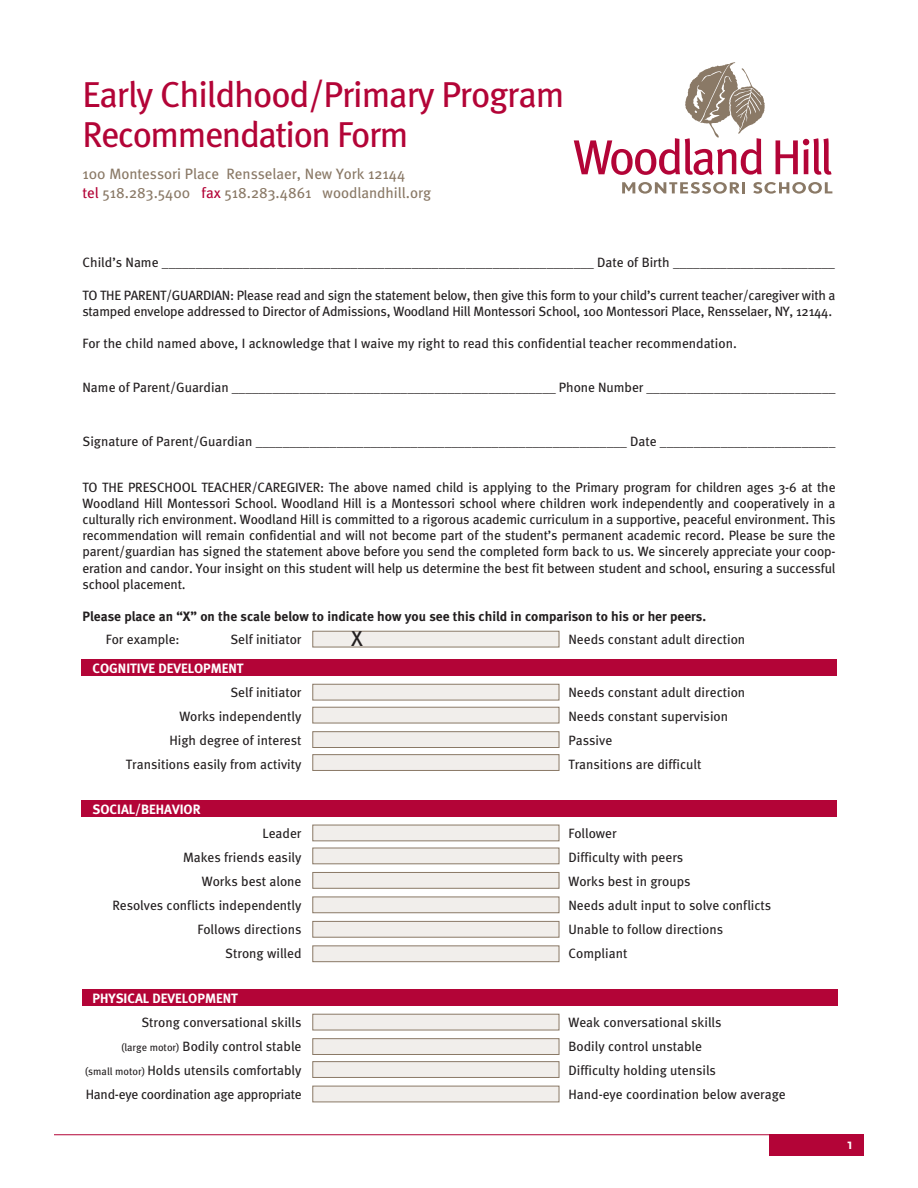
<style>
.page{position:relative;width:918px;height:1188px;background:#fff}
.page>*{position:absolute;margin:0;border:0;box-sizing:border-box;transform-origin:0 0}
.t1{font:36px/40.5px "Meta";letter-spacing:-.03em;color:#b30437}
.t2{font:21.6px "Meta";color:#231f20}
.t3{font:15px "Meta";color:#8a7966}
.t4{font:700 15px "Scala Sans";color:#fff}
.t5{font:13.5px/16.2px "Meta";color:#231f20;text-align:justify}
.t6{font:13.5px/16.2px "Meta";letter-spacing:-.02em;color:#231f20}
.t7{font:700 13.5px "Meta";color:#231f20}
.t8{font:700 13.5px "Meta";color:#fff}
.s1{color:#b30437}
.s2{font-size:10.5px}
</style>
<div class="page">
<div style="left:82px;top:990px;width:756px;height:16px;background:#b30437"></div>
<div style="left:81px;top:800px;width:756px;height:17px;background:#b30437"></div>
<svg style="left:622px;top:182px;width:123px;height:12px"></svg>
<svg style="left:753px;top:182px;width:79px;height:12px"></svg>
<svg style="left:574px;top:62px;width:191px;height:113px"></svg>
<svg style="left:776px;top:138px;width:56px;height:37px"></svg>
<hr style="left:54px;top:1134px;width:810px;height:1px;background:#b30437">
<div style="left:770px;top:1134px;width:94px;height:21px;background:#b30437"></div>
<div style="left:313px;top:631px;width:246px;height:16px;background:#f1eeeb;border:1px solid #8a7966"></div>
<div style="left:313px;top:684px;width:246px;height:16px;background:#f1eeeb;border:1px solid #8a7966"></div>
<div style="left:313px;top:707px;width:246px;height:16px;background:#f1eeeb;border:1px solid #8a7966"></div>
<div style="left:313px;top:731px;width:246px;height:17px;background:#f1eeeb;border:1px solid #8a7966"></div>
<div style="left:313px;top:754px;width:246px;height:17px;background:#f1eeeb;border:1px solid #8a7966"></div>
<div style="left:313px;top:825px;width:246px;height:16px;background:#f1eeeb;border:1px solid #8a7966"></div>
<div style="left:313px;top:848px;width:246px;height:16px;background:#f1eeeb;border:1px solid #8a7966"></div>
<div style="left:313px;top:872px;width:246px;height:16px;background:#f1eeeb;border:1px solid #8a7966"></div>
<div style="left:313px;top:897px;width:246px;height:16px;background:#f1eeeb;border:1px solid #8a7966"></div>
<div style="left:313px;top:921px;width:246px;height:16px;background:#f1eeeb;border:1px solid #8a7966"></div>
<div style="left:313px;top:946px;width:246px;height:16px;background:#f1eeeb;border:1px solid #8a7966"></div>
<div style="left:313px;top:1014px;width:246px;height:16px;background:#f1eeeb;border:1px solid #8a7966"></div>
<div style="left:313px;top:1038px;width:246px;height:17px;background:#f1eeeb;border:1px solid #8a7966"></div>
<div style="left:313px;top:1061px;width:246px;height:17px;background:#f1eeeb;border:1px solid #8a7966"></div>
<div style="left:313px;top:1086px;width:246px;height:16px;background:#f1eeeb;border:1px solid #8a7966"></div>
<div style="left:81px;top:660px;width:756px;height:16px;background:#b30437"></div>
<p class="t1" style="left:82px;top:73px;width:483px">Early Childhood/Primary Program<br>Recommendation Form</p>
<p class="t3" style="left:82px;top:165px;width:325px">100 Montessori Place Rensselaer, New York 12144</p>
<p class="t3" style="left:82px;top:184px;width:350px"><span class="s1">tel</span> 518.283.5400 <span class="s1">fax</span> 518.283.4861 woodlandhill.org</p>
<p class="t5" style="left:82px;top:254px;width:754px">Child’s Name ________________________________________________________________ Date of Birth ________________________</p>
<p class="t6" style="left:82px;top:287px;width:755px">TO THE PARENT/GUARDIAN: Please read and sign the statement below, then give this form to your child’s current teacher/caregiver with a stamped envelope addressed to Director of Admissions, Woodland Hill Montessori School, 100 Montessori Place, Rensselaer, NY, 12144.</p>
<p class="t5" style="left:82px;top:335px;width:656px">For the child named above, I acknowledge that I waive my right to read this confidential teacher recommendation.</p>
<p class="t5" style="left:82px;top:379px;width:755px">Name of Parent/Guardian ________________________________________________ Phone Number ____________________________</p>
<p class="t5" style="left:82px;top:433px;width:754px">Signature of Parent/Guardian _______________________________________________________ Date __________________________</p>
<p class="t5" style="left:82px;top:479px;width:755px">TO THE PRESCHOOL TEACHER/CAREGIVER: The above named child is applying to the Primary program for children ages 3-6 at the Woodland Hill Montessori School. Woodland Hill is a Montessori school where children work independently and cooperatively in a culturally rich environment. Woodland Hill is committed to a rigorous academic curriculum in a supportive, peaceful environment. This recommendation will remain confidential and will not become part of the student’s permanent academic record. Please be sure the parent/guardian has signed the statement above before you send the completed form back to us. We sincerely appreciate your coop&shy;eration and candor. Your insight on this student will help us determine the best fit between student and school, ensuring a successful school placement.</p>
<p class="t7" style="left:82px;top:608px;width:625px">Please place an “X” on the scale below to indicate how you see this child in comparison to his or her peers.</p>
<p class="t5" style="left:106px;top:631px;width:75px">For example:</p>
<p class="t5" style="left:230px;top:631px;width:73px">Self initiator</p>
<p class="t5" style="left:568px;top:631px;width:178px">Needs constant adult direction</p>
<p class="t8" style="left:93px;top:660px;width:153px">COGNITIVE DEVELOPMENT</p>
<p class="t5" style="left:230px;top:684px;width:73px">Self initiator</p>
<p class="t5" style="left:568px;top:684px;width:178px">Needs constant adult direction</p>
<p class="t5" style="left:179px;top:708px;width:124px">Works independently</p>
<p class="t5" style="left:568px;top:708px;width:161px">Needs constant supervision</p>
<p class="t5" style="left:169px;top:732px;width:134px">High degree of interest</p>
<p class="t5" style="left:568px;top:732px;width:45px">Passive</p>
<p class="t5" style="left:126px;top:756px;width:177px">Transitions easily from activity</p>
<p class="t5" style="left:568px;top:756px;width:135px">Transitions are difficult</p>
<p class="t8" style="left:93px;top:801px;width:110px">SOCIAL/BEHAVIOR</p>
<p class="t5" style="left:263px;top:825px;width:40px">Leader</p>
<p class="t5" style="left:568px;top:825px;width:50px">Follower</p>
<p class="t5" style="left:183px;top:849px;width:120px">Makes friends easily</p>
<p class="t5" style="left:568px;top:849px;width:116px">Difficulty with peers</p>
<p class="t5" style="left:202px;top:873px;width:101px">Works best alone</p>
<p class="t5" style="left:568px;top:873px;width:124px">Works best in groups</p>
<p class="t5" style="left:112px;top:897px;width:191px">Resolves conflicts independently</p>
<p class="t5" style="left:568px;top:897px;width:204px">Needs adult input to solve conflicts</p>
<p class="t5" style="left:198px;top:921px;width:105px">Follows directions</p>
<p class="t5" style="left:568px;top:921px;width:156px">Unable to follow directions</p>
<p class="t5" style="left:225px;top:945px;width:78px">Strong willed</p>
<p class="t5" style="left:568px;top:945px;width:60px">Compliant</p>
<p class="t8" style="left:93px;top:990px;width:147px">PHYSICAL DEVELOPMENT</p>
<p class="t5" style="left:141px;top:1014px;width:162px">Strong conversational skills</p>
<p class="t5" style="left:568px;top:1014px;width:155px">Weak conversational skills</p>
<p class="t5" style="left:121px;top:1038px;width:182px"><span class="s2">(large motor)</span> Bodily control stable</p>
<p class="t5" style="left:568px;top:1038px;width:135px">Bodily control unstable</p>
<p class="t5" style="left:85px;top:1062px;width:218px"><span class="s2">(small motor)</span> Holds utensils comfortably</p>
<p class="t5" style="left:568px;top:1062px;width:149px">Difficulty holding utensils</p>
<p class="t6" style="left:86px;top:1086px;width:217px">Hand-eye coordination age appropriate</p>
<p class="t5" style="left:568px;top:1086px;width:219px">Hand-eye coordination below average</p>
<p class="t2" style="left:351px;top:626px;width:13px">X</p>
<p class="t4" style="left:847px;top:1136px;width:7px">1</p>
</div>
